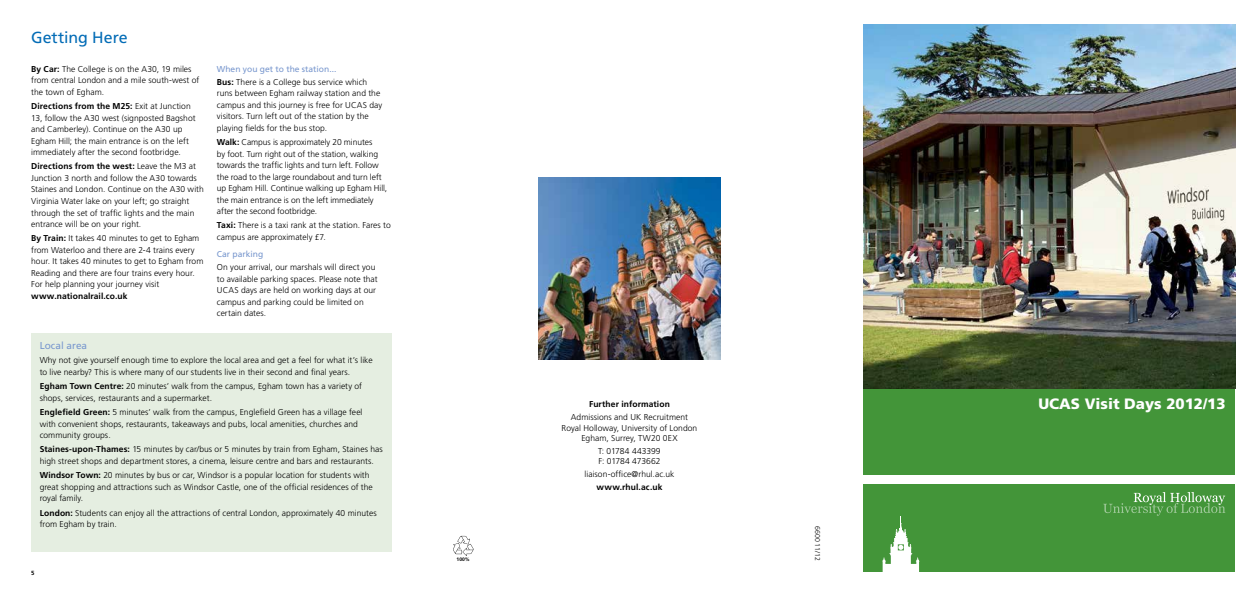
<style>
.page{position:relative;width:1259px;height:596px;background:#fff}
.page>*{position:absolute;margin:0;border:0;box-sizing:border-box;transform-origin:0 0}
.t1{font:16px "Frutiger LT Std";letter-spacing:-.005em;color:#036cb6}
.t2{font:900 15px "Frutiger LT Std";color:#fff}
.t3{font:10px "Frutiger LT Std";color:#7897ce}
.t4{font:300 8.5px/11.5px "Frutiger LT Std";letter-spacing:.005em;color:#000}
.t5{font:700 8.5px "Frutiger LT Std";letter-spacing:.01em;color:#000}
.t6{font:8.5px "Frutiger LT Std";color:#7897ce}
.t7{font:300 7px "Frutiger LT Std";color:#000}
.t8{font:700 6px "Frutiger LT Std";color:#000}
.t9{font:700 5px "Frutiger LT Std";color:#000}
.s1{font-weight:700}
.s2{font-weight:400;color:#7897ce}
</style>
<div class="page">
<svg style="left:453px;top:535px;width:20px;height:20px"></svg>
<img style="left:538px;top:178px;width:182px;height:181px">
<div style="left:31px;top:333px;width:360px;height:218px;background:#e5eee1"></div>
<div style="left:863px;top:483px;width:371px;height:88px;background:#439539"></div>
<div style="left:863px;top:387px;width:371px;height:88px;background:#439539"></div>
<svg style="left:1103px;top:492px;width:122px;height:23px"></svg>
<img style="left:863px;top:24px;width:372px;height:364px">
<svg style="left:882px;top:516px;width:37px;height:55px"></svg>
<h1 class="t1" style="left:31px;top:28px;width:98px">Getting Here</h1>
<p class="t4" style="left:31px;top:63px;width:170px"><span class="s1">By Car:</span> The College is on the A30, 19 miles from central London and a mile south-west of the town of Egham.</p>
<p class="t4" style="left:31px;top:100px;width:166px"><span class="s1">Directions from the M25:</span> Exit at Junction 13, follow the A30 west (signposted Bagshot and Camberley). Continue on the A30 up Egham Hill; the main entrance is on the left immediately after the second footbridge.</p>
<p class="t4" style="left:31px;top:161px;width:174px"><span class="s1">Directions from the west:</span> Leave the M3 at Junction 3 north and follow the A30 towards Staines and London. Continue on the A30 with Virginia Water lake on your left; go straight through the set of traffic lights and the main entrance will be on your right.</p>
<p class="t4" style="left:31px;top:233px;width:174px"><span class="s1">By Train:</span> It takes 40 minutes to get to Egham from Waterloo and there are 2-4 trains every hour. It takes 40 minutes to get to Egham from Reading and there are four trains every hour.<br>For help planning your journey visit</p>
<p class="t5" style="left:31px;top:291px;width:98px">www.nationalrail.co.uk</p>
<p class="t4" style="left:217px;top:62px;width:152px;line-height:12.9px"><span class="s2">When you get to the station...<br></span><span class="s1">Bus:</span> There is a College bus service which</p>
<p class="t4" style="left:217px;top:87px;width:167px">runs between Egham railway station and the campus and this journey is free for UCAS day visitors. Turn left out of the station by the playing fields for the bus stop.</p>
<p class="t4" style="left:217px;top:136px;width:172px"><span class="s1">Walk:</span> Campus is approximately 20 minutes<br>by foot. Turn right out of the station, walking towards the traffic lights and turn left. Follow the road to the large roundabout and turn left up Egham Hill. Continue walking up Egham Hill, the main entrance is on the left immediately after the second footbridge.</p>
<p class="t4" style="left:217px;top:220px;width:175px"><span class="s1">Taxi:</span> There is a taxi rank at the station. Fares to campus are approximately £7.</p>
<p class="t6" style="left:217px;top:249px;width:48px">Car parking</p>
<p class="t4" style="left:217px;top:261px;width:162px">On your arrival, our marshals will direct you to available parking spaces. Please note that UCAS days are held on working days at our campus and parking could be limited on certain dates.</p>
<p class="t3" style="left:40px;top:339px;width:49px">Local area</p>
<p class="t4" style="left:40px;top:354px;width:334px">Why not give yourself enough time to explore the local area and get a feel for what it’s like to live nearby? This is where many of our students live in their second and final years.</p>
<p class="t4" style="left:40px;top:380px;width:324px"><span class="s1">Egham Town Centre:</span> 20 minutes’ walk from the campus, Egham town has a variety of shops, services, restaurants and a supermarket.</p>
<p class="t4" style="left:40px;top:406px;width:324px"><span class="s1">Englefield Green:</span> 5 minutes’ walk from the campus, Englefield Green has a village feel with convenient shops, restaurants, takeaways and pubs, local amenities, churches and community groups.</p>
<p class="t4" style="left:40px;top:443px;width:344px"><span class="s1">Staines-upon-Thames:</span> 15 minutes by car/bus or 5 minutes by train from Egham, Staines has high street shops and department stores, a cinema, leisure centre and bars and restaurants.</p>
<p class="t4" style="left:40px;top:469px;width:335px"><span class="s1">Windsor Town:</span> 20 minutes by bus or car, Windsor is a popular location for students with great shopping and attractions such as Windsor Castle, one of the official residences of the royal family.</p>
<p class="t4" style="left:40px;top:507px;width:338px"><span class="s1">London:</span> Students can enjoy all the attractions of central London, approximately 40 minutes from Egham by train.</p>
<p class="t8" style="left:31px;top:568px;width:5px">5</p>
<p class="t9" style="left:456px;top:556px;width:15px">100%</p>
<p class="t5" style="left:589px;top:399px;width:82px">Further information</p>
<p class="t4" style="left:561px;top:412px;width:137px;line-height:10.2px;text-align:center">Admissions and UK Recruitment<br>Royal Holloway, University of London<br>Egham, Surrey, TW20 0EX</p>
<p class="t4" style="left:598px;top:445px;width:64px;line-height:10.2px">T: 01784 443399<br>F: 01784 473662</p>
<p class="t4" style="left:584px;top:468px;width:91px">liaison-office@rhul.ac.uk</p>
<p class="t5" style="left:596px;top:482px;width:67px">www.rhul.ac.uk</p>
<p class="t7" style="left:821px;top:525px;width:37px;rotate:90deg">6600 11/12</p>
<h2 class="t2" style="left:1038px;top:394px;width:189px">UCAS Visit Days 2012/13</h2>
</div>
